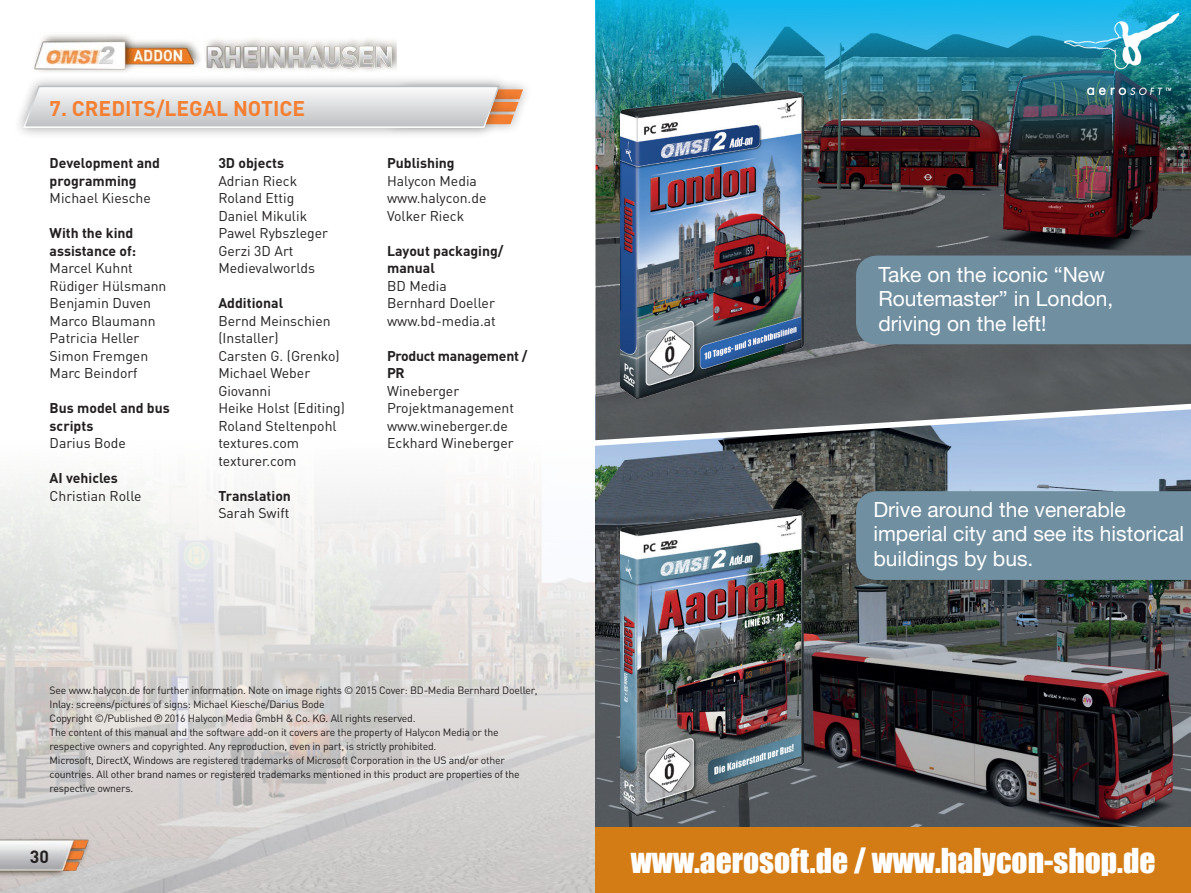
<style>
.page{position:relative;width:1191px;height:893px;background:#fff}
.page>*{position:absolute;margin:0;border:0;box-sizing:border-box;transform-origin:0 0}
.t1{font:35px "Impact";color:#fff}
.t2{font:31.5px "Impact";color:#fff}
.t3{font:21px/24.5px "Helvetica Neue LT Std";color:#fff}
.t4{font:700 21px "DIN";color:#f47f32}
.t5{font:19.25px/23.1px "Frutiger LT";color:#fff}
.t6{font:700 17.5px "DIN";color:#231f20}
.t7{font:14px/17.5px "DIN";color:#231f20}
.t8{font:700 14px/17.5px "DIN";color:#231f20}
.t9{font:700 14px/17.5px "DIN";letter-spacing:-.02em;color:#231f20}
.t10{font:10.5px/14px "DIN";letter-spacing:-.02em;color:#231f20}
.s1{font-family:"Arial"}
</style>
<div class="page">
<img style="left:0;top:42px;width:595px;height:851px">
<img style="left:0;top:837px;width:92px;height:40px">
<img style="left:32px;top:35px;width:364px;height:39px">
<img style="left:595px;top:469px;width:596px;height:358px">
<svg style="left:595px;top:207px;width:596px;height:262px;background:#666a71"></svg>
<img style="left:595px;top:0;width:596px;height:207px">
<img style="left:1064px;top:14px;width:114px;height:80px">
<img style="left:620px;top:91px;width:184px;height:307px">
<img style="left:620px;top:508px;width:184px;height:307px">
<div style="left:595px;top:827px;width:596px;height:66px;background:#d37c15"></div>
<div style="left:392px;top:79px;width:141px;height:31px;background:#fdfdfd"></div>
<div style="left:387px;top:91px;width:141px;height:32px;background:#231f20;opacity:.4"></div>
<div style="left:383px;top:104px;width:141px;height:31px;background:#fff"></div>
<div style="left:13px;top:75px;width:497px;height:64px;background:#231f20;opacity:.4"></div>
<svg style="left:22px;top:83px;width:501px;height:46px"></svg>
<div style="left:856px;top:256px;width:335px;height:88px;background:#708fa1"></div>
<div style="left:856px;top:491px;width:335px;height:89px;background:#708fa1"></div>
<h3 class="t4" style="left:50px;top:94px;width:257px">7. CREDITS/LEGAL NOTICE</h3>
<h3 class="t8" style="left:50px;top:154px;width:112px">Development and programming</h3>
<h3 class="t7" style="left:50px;top:189px;width:103px">Michael Kiesche</h3>
<h3 class="t8" style="left:50px;top:224px;width:88px">With the kind assistance of:</h3>
<h3 class="t7" style="left:50px;top:259px;width:118px">Marcel Kuhnt<br>Rüdiger Hülsmann<br>Benjamin Duven<br>Marco Blaumann<br>Patricia Heller<br>Simon Fremgen<br>Marc Beindorf</h3>
<h3 class="t8" style="left:50px;top:399px;width:122px">Bus model and bus scripts</h3>
<h3 class="t7" style="left:50px;top:434px;width:78px">Darius Bode</h3>
<h3 class="t8" style="left:50px;top:469px;width:70px">AI vehicles</h3>
<h3 class="t7" style="left:50px;top:486px;width:93px">Christian Rolle</h3>
<h3 class="t8" style="left:218px;top:154px;width:67px">3D objects</h3>
<h3 class="t7" style="left:218px;top:171px;width:111px">Adrian Rieck<br>Roland Ettig<br>Daniel Mikulik<br>Pawel Rybszleger<br>Gerzi 3D Art<br>Medievalworlds</h3>
<h3 class="t8" style="left:218px;top:294px;width:66px">Additional</h3>
<h3 class="t7" style="left:218px;top:311px;width:128px">Bernd Meinschien (Installer)<br>Carsten G. (Grenko)<br>Michael Weber<br>Giovanni<br>Heike Holst (Editing)<br>Roland Steltenpohl textures.com texturer.com</h3>
<h3 class="t8" style="left:218px;top:486px;width:74px">Translation</h3>
<h3 class="t7" style="left:218px;top:504px;width:73px">Sarah Swift</h3>
<h3 class="t8" style="left:387px;top:154px;width:69px">Publishing</h3>
<h3 class="t7" style="left:387px;top:171px;width:101px">Halycon Media www.halycon.de<br>Volker Rieck</h3>
<h3 class="t8" style="left:387px;top:241px;width:118px">Layout packaging/ manual</h3>
<h3 class="t7" style="left:387px;top:276px;width:110px">BD Media<br>Bernhard Doeller www.bd-media.at</h3>
<h3 class="t9" style="left:387px;top:346px;width:142px">Product management /<br>PR</h3>
<h3 class="t7" style="left:387px;top:381px;width:128px">Wineberger<br>Projektmanagement www.wineberger.de<br>Eckhard Wineberger</h3>
<p class="t10" style="left:50px;top:683px;width:489px">See www.halycon.de for further information. Note on image rights © 2015 Cover: BD-Media Bernhard Doeller, Inlay: screens/pictures of signs: Michael Kiesche/Darius Bode<br>Copyright ©/Published <span class="s1">℗</span> 2016 Halycon Media GmbH &amp; Co. KG. All rights reserved.<br>The content of this manual and the software add-on it covers are the property of Halycon Media or the respective owners and copyrighted. Any reproduction, even in part, is strictly prohibited.<br>Microsoft, DirectX, Windows are registered trademarks of Microsoft Corporation in the US and/or other countries. All other brand names or registered trademarks mentioned in this product are properties of the respective owners.</p>
<h3 class="t3" style="left:878px;top:262px;width:236px">Take on the iconic “New<br>Routemaster” in London, driving on the left!</h3>
<h3 class="t5" style="left:889px;top:264px;width:252px">Meistern Sie den ikonischen „New Routemaster“ im<br>Londoner Linksverkehr!</h3>
<h3 class="t3" style="left:873px;top:497px;width:312px">Drive around the venerable imperial city and see its historical buildings by bus.</h3>
<h3 class="t5" style="left:889px;top:505px;width:253px">Befahren Sie die Kaiserstadt mit all ihren historischen<br>Gebäuden per Bus!</h3>
<h3 class="t6" style="left:30px;top:845px;width:21px">30</h3>
<h1 class="t1" style="left:777px;top:832px;width:243px">www.aerosoft.de</h1>
<h2 class="t2" style="left:631px;top:836px;width:526px">www.aerosoft.de / www.halycon-shop.de</h2>
</div>
